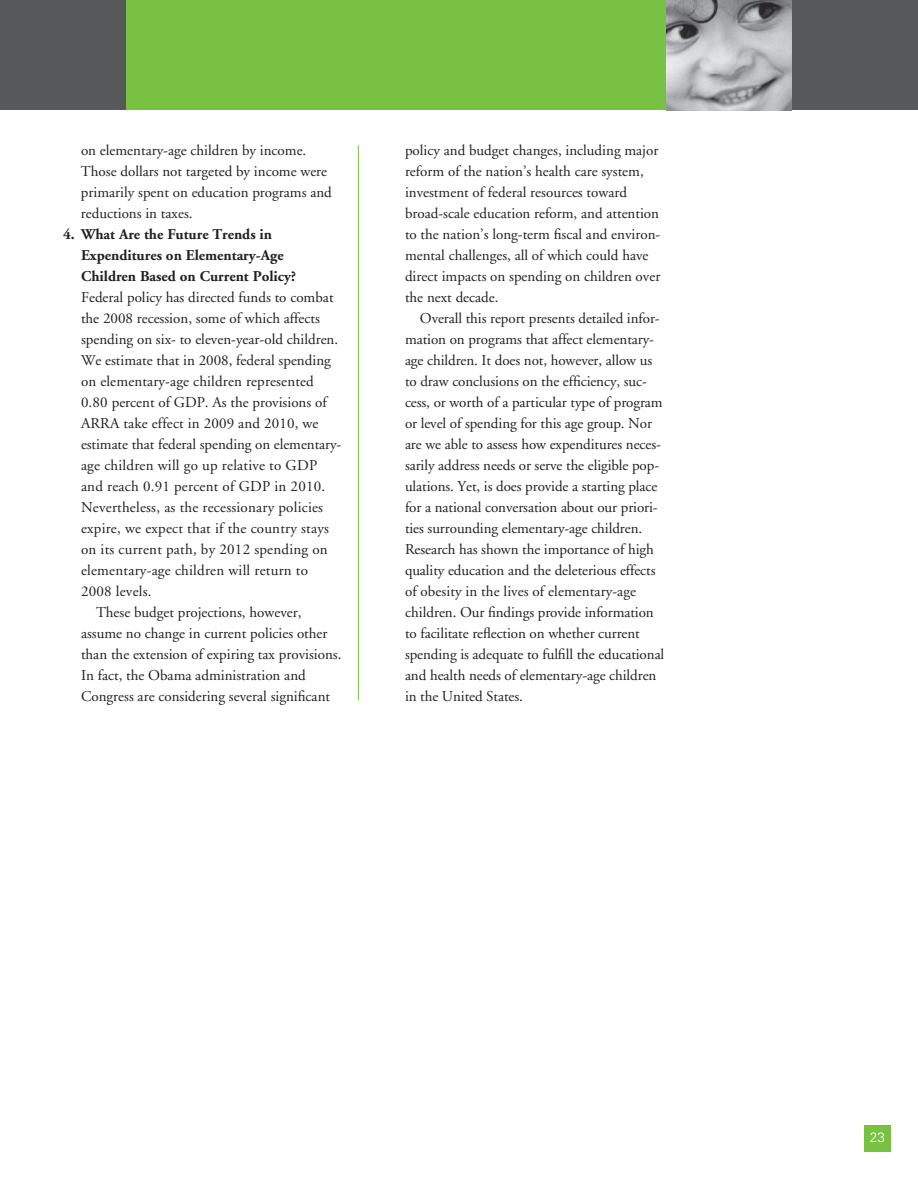
<style>
.page{position:relative;width:918px;height:1188px;background:#fff}
.page>*{position:absolute;margin:0;border:0;box-sizing:border-box;transform-origin:0 0}
.t1{font:15px/21px "Adobe Garamond";color:#231f20}
.t2{font:700 15px/21px "Adobe Garamond";color:#231f20}
.t3{font:300 13.5px "Univers";color:#fff}
</style>
<div class="page">
<div style="left:864px;top:1125px;width:27px;height:27px;background:#79c142"></div>
<hr style="left:358px;top:145px;width:1px;height:556px;background:#79c142">
<div style="left:0;top:0;width:918px;height:110px;background:#79c142"></div>
<div style="left:0;top:0;width:126px;height:110px;background:#57585a"></div>
<div style="left:792px;top:0;width:126px;height:110px;background:#57585a"></div>
<img style="left:666px;top:0;width:126px;height:110px">
<p class="t1" style="left:81px;top:141px;width:252px">on elementary-age children by income.<br>Those dollars not targeted by income were primarily spent on education programs and reductions in taxes.</p>
<p class="t2" style="left:81px;top:225px;width:217px;text-indent:-18px">4. What Are the Future Trends in<br>Expenditures on Elementary-Age<br>Children Based on Current Policy?</p>
<p class="t1" style="left:81px;top:288px;width:254px">Federal policy has directed funds to combat</p>
<p class="t1" style="left:81px;top:309px;width:240px">the 2008 recession, some of which affects</p>
<p class="t1" style="left:81px;top:330px;width:259px">spending on six- to eleven-year-old children.</p>
<p class="t1" style="left:81px;top:351px;width:251px">We estimate that in 2008, federal spending</p>
<p class="t1" style="left:81px;top:372px;width:234px">on elementary-age children represented</p>
<p class="t1" style="left:81px;top:393px;width:247px">0.80 percent of GDP. As the provisions of</p>
<p class="t1" style="left:81px;top:414px;width:239px">ARRA take effect in 2009 and 2010, we</p>
<p class="t1" style="left:81px;top:435px;width:262px">estimate that federal spending on elementary-</p>
<p class="t1" style="left:81px;top:456px;width:238px">age children will go up relative to GDP</p>
<p class="t1" style="left:81px;top:477px;width:246px">and reach 0.91 percent of GDP in 2010.</p>
<p class="t1" style="left:81px;top:498px;width:244px">Nevertheless, as the recessionary policies</p>
<p class="t1" style="left:81px;top:519px;width:250px">expire, we expect that if the country stays</p>
<p class="t1" style="left:81px;top:540px;width:248px">on its current path, by 2012 spending on</p>
<p class="t1" style="left:81px;top:561px;width:229px">elementary-age children will return to</p>
<p class="t1" style="left:81px;top:582px;width:72px">2008 levels.</p>
<p class="t1" style="left:96px;top:603px;width:207px">These budget projections, however,</p>
<p class="t1" style="left:81px;top:624px;width:248px">assume no change in current policies other</p>
<p class="t1" style="left:81px;top:645px;width:262px">than the extension of expiring tax provisions.</p>
<p class="t1" style="left:81px;top:666px;width:226px">In fact, the Obama administration and</p>
<p class="t1" style="left:81px;top:687px;width:251px">Congress are considering several significant</p>
<p class="t1" style="left:405px;top:141px;width:257px">policy and budget changes, including major reform of the nation’s health care system, investment of federal resources toward broad-scale education reform, and attention to the nation’s long-term fiscal and environ&shy;mental challenges, all of which could have direct impacts on spending on children over the next decade.</p>
<p class="t1" style="left:405px;top:309px;width:261px;text-indent:15px">Overall this report presents detailed infor&shy;mation on programs that affect elementary&shy;age children. It does not, however, allow us to draw conclusions on the efficiency, suc&shy;cess, or worth of a particular type of program or level of spending for this age group. Nor are we able to assess how expenditures neces&shy;sarily address needs or serve the eligible pop&shy;ulations. Yet, is does provide a starting place for a national conversation about our priori&shy;ties surrounding elementary-age children.<br>Research has shown the importance of high quality education and the deleterious effects of obesity in the lives of elementary-age children. Our findings provide information to facilitate reflection on whether current spending is adequate to fulfill the educational and health needs of elementary-age children in the United States.</p>
<p class="t3" style="left:870px;top:1132px;width:17px">23</p>
</div>
